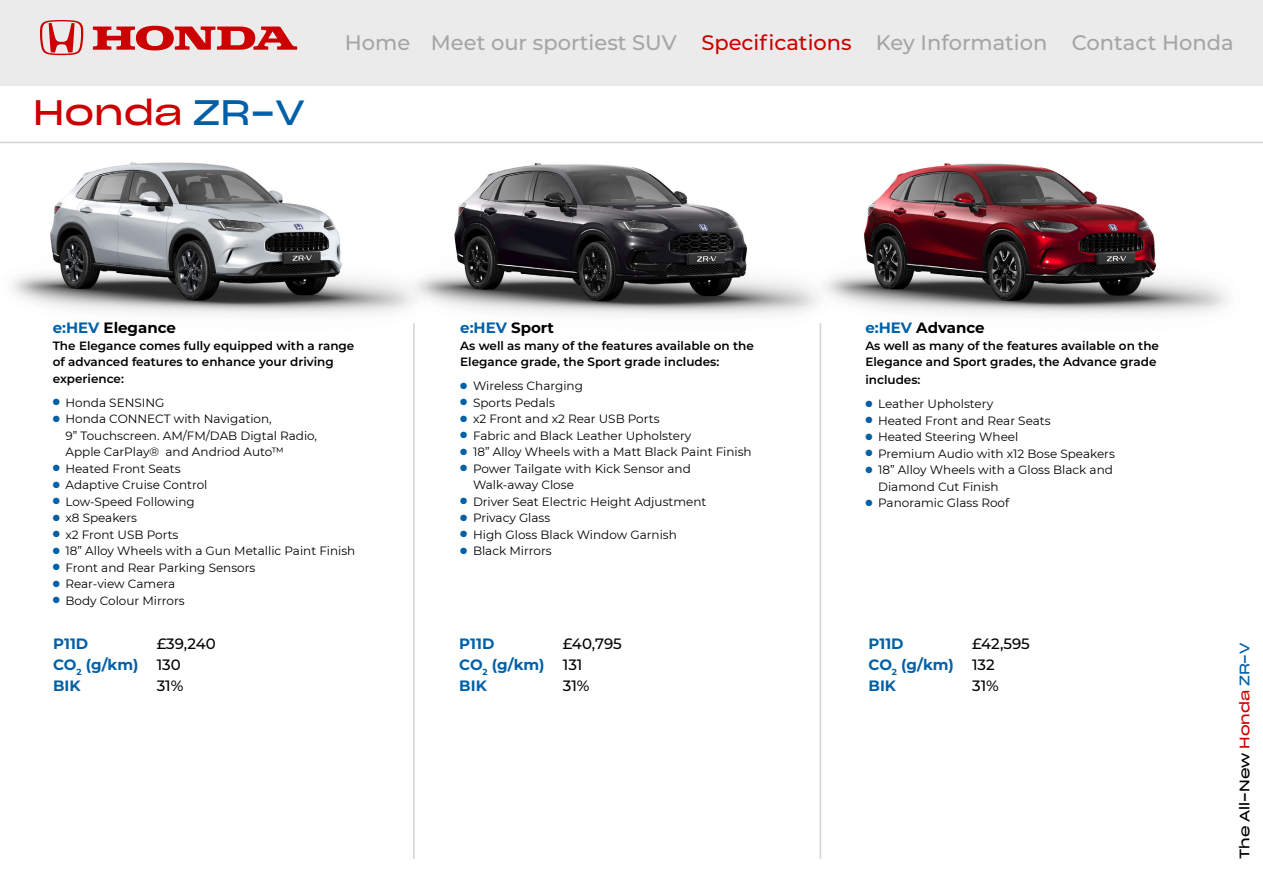
<style>
.page{position:relative;width:1263px;height:893px;background:#fff}
.page>*{position:absolute;margin:0;border:0;box-sizing:border-box;transform-origin:0 0}
.t1{font:34.5px "Sharp Grotesk Book 25";color:#c00}
.t2{font:500 21px "Montserrat";color:#a5a5a5}
.t3{font:700 15px/21px "Montserrat";color:#0060a7}
.t4{font:700 15px "Montserrat";color:#000}
.t5{font:500 15px "Montserrat";color:#000}
.t6{font:13.5px "Sharp Grotesk Book 25";color:#000}
.t7{font:12px/16.5px "Montserrat";color:#000}
.t8{font:600 12px/16.5px "Montserrat";color:#000}
.s1{color:#0060a7}
.s2{color:#c00}
.s3{color:#000}
.s4{font-weight:500;color:#000}
</style>
<div class="page">
<div style="left:0;top:0;width:1263px;height:85px;background:#ebebec"></div>
<svg style="left:93px;top:26px;width:204px;height:24px"></svg>
<svg style="left:40px;top:20px;width:43px;height:35px"></svg>
<img style="left:836px;top:163px;width:392px;height:152px">
<img style="left:12px;top:162px;width:375px;height:153px">
<img style="left:387px;top:162px;width:449px;height:223px">
<hr style="left:0;top:142px;width:1263px;height:1px;background:#d1d3d4">
<hr style="left:413px;top:323px;width:2px;height:536px;background:#d1d3d4">
<hr style="left:820px;top:323px;width:1px;height:536px;background:#d1d3d4">
<h1 class="t1" style="left:33px;top:83px;width:273px">Honda <span class="s1">ZR-V</span></h1>
<h2 class="t2" style="left:345px;top:28px;width:890px">Home Meet our sportiest SUV <span class="s2">Specifications</span> Key Information Contact Honda</h2>
<p class="t4" style="left:53px;top:317px;width:125px"><span class="s1">e:HEV</span> Elegance</p>
<p class="t8" style="left:53px;top:337px;width:303px">The Elegance comes fully equipped with a range of advanced features to enhance your driving experience:</p>
<p class="t7" style="left:53px;top:394px;width:113px"><span class="s1">●</span> Honda SENSING</p>
<p class="t7" style="left:65px;top:410px;width:253px;text-indent:-13px"><span class="s1">●</span> Honda CONNECT with Navigation,<br>9” Touchscreen. AM/FM/DAB Digtal Radio,<br>Apple CarPlay® and Andriod Auto™</p>
<p class="t7" style="left:53px;top:460px;width:129px"><span class="s1">●</span> Heated Front Seats</p>
<p class="t7" style="left:53px;top:476px;width:156px"><span class="s1">●</span> Adaptive Cruise Control</p>
<p class="t7" style="left:53px;top:493px;width:143px"><span class="s1">●</span> Low-Speed Following</p>
<p class="t7" style="left:53px;top:509px;width:86px"><span class="s1">●</span> x8 Speakers</p>
<p class="t7" style="left:53px;top:526px;width:127px"><span class="s1">●</span> x2 Front USB Ports</p>
<p class="t7" style="left:53px;top:542px;width:304px"><span class="s1">●</span> 18” Alloy Wheels with a Gun Metallic Paint Finish</p>
<p class="t7" style="left:53px;top:559px;width:204px"><span class="s1">●</span> Front and Rear Parking Sensors</p>
<p class="t7" style="left:53px;top:575px;width:124px"><span class="s1">●</span> Rear-view Camera</p>
<p class="t7" style="left:53px;top:592px;width:133px"><span class="s1">●</span> Body Colour Mirrors</p>
<p class="t3" style="left:460px;top:316px;width:95px">e:HEV <span class="s3">Sport</span></p>
<p class="t8" style="left:460px;top:337px;width:295px">As well as many of the features available on the<br>Elegance grade, the Sport grade includes:</p>
<p class="t7" style="left:460px;top:377px;width:124px"><span class="s1">●</span> Wireless Charging</p>
<p class="t7" style="left:460px;top:394px;width:96px"><span class="s1">●</span> Sports Pedals</p>
<p class="t7" style="left:460px;top:410px;width:201px"><span class="s1">●</span> x2 Front and x2 Rear USB Ports</p>
<p class="t7" style="left:460px;top:427px;width:233px"><span class="s1">●</span> Fabric and Black Leather Upholstery</p>
<p class="t7" style="left:460px;top:443px;width:293px"><span class="s1">●</span> 18” Alloy Wheels with a Matt Black Paint Finish</p>
<p class="t7" style="left:473px;top:460px;width:219px;text-indent:-13px"><span class="s1">●</span> Power Tailgate with Kick Sensor and<br>Walk-away Close</p>
<p class="t7" style="left:460px;top:493px;width:248px"><span class="s1">●</span> Driver Seat Electric Height Adjustment</p>
<p class="t7" style="left:460px;top:509px;width:92px"><span class="s1">●</span> Privacy Glass</p>
<p class="t7" style="left:460px;top:526px;width:218px"><span class="s1">●</span> High Gloss Black Window Garnish</p>
<p class="t7" style="left:460px;top:542px;width:93px"><span class="s1">●</span> Black Mirrors</p>
<p class="t3" style="left:53px;top:633px;width:164px;text-indent:104px"><span class="s4">£39,240<br></span>CO<sub>2</sub> (g/km) <span class="s4">130<br></span>BIK</p>
<p class="t3" style="left:53px;top:633px;width:37px">P11D</p>
<p class="t5" style="left:157px;top:675px;width:28px">31%</p>
<p class="t3" style="left:459px;top:633px;width:164px;text-indent:104px"><span class="s4">£40,795<br></span>CO<sub>2</sub> (g/km) <span class="s4">131<br></span>BIK</p>
<p class="t3" style="left:459px;top:633px;width:37px">P11D</p>
<p class="t5" style="left:563px;top:675px;width:28px">31%</p>
<p class="t4" style="left:865px;top:317px;width:121px"><span class="s1">e:HEV</span> Advance</p>
<p class="t8" style="left:865px;top:337px;width:295px">As well as many of the features available on the<br>Elegance and Sport grades, the Advance grade</p>
<p class="t8" style="left:865px;top:371px;width:57px">includes:</p>
<p class="t7" style="left:865px;top:395px;width:129px"><span class="s1">●</span> Leather Upholstery</p>
<p class="t7" style="left:865px;top:412px;width:187px"><span class="s1">●</span> Heated Front and Rear Seats</p>
<p class="t7" style="left:865px;top:428px;width:155px"><span class="s1">●</span> Heated Steering Wheel</p>
<p class="t7" style="left:865px;top:445px;width:251px"><span class="s1">●</span> Premium Audio with x12 Bose Speakers</p>
<p class="t7" style="left:878px;top:461px;width:236px;text-indent:-13px"><span class="s1">●</span> 18” Alloy Wheels with a Gloss Black and<br>Diamond Cut Finish</p>
<p class="t7" style="left:865px;top:494px;width:145px"><span class="s1">●</span> Panoramic Glass Roof</p>
<p class="t3" style="left:868px;top:633px;width:163px;text-indent:104px"><span class="s4">£42,595<br></span>CO<sub>2</sub> (g/km) <span class="s4">132<br></span>BIK</p>
<p class="t3" style="left:868px;top:633px;width:37px">P11D</p>
<p class="t5" style="left:972px;top:675px;width:28px">31%</p>
<p class="t6" style="left:1233px;top:859px;width:218px;rotate:-90deg">The All-New <span class="s2">Honda</span> <span class="s1">ZR-V</span></p>
</div>
